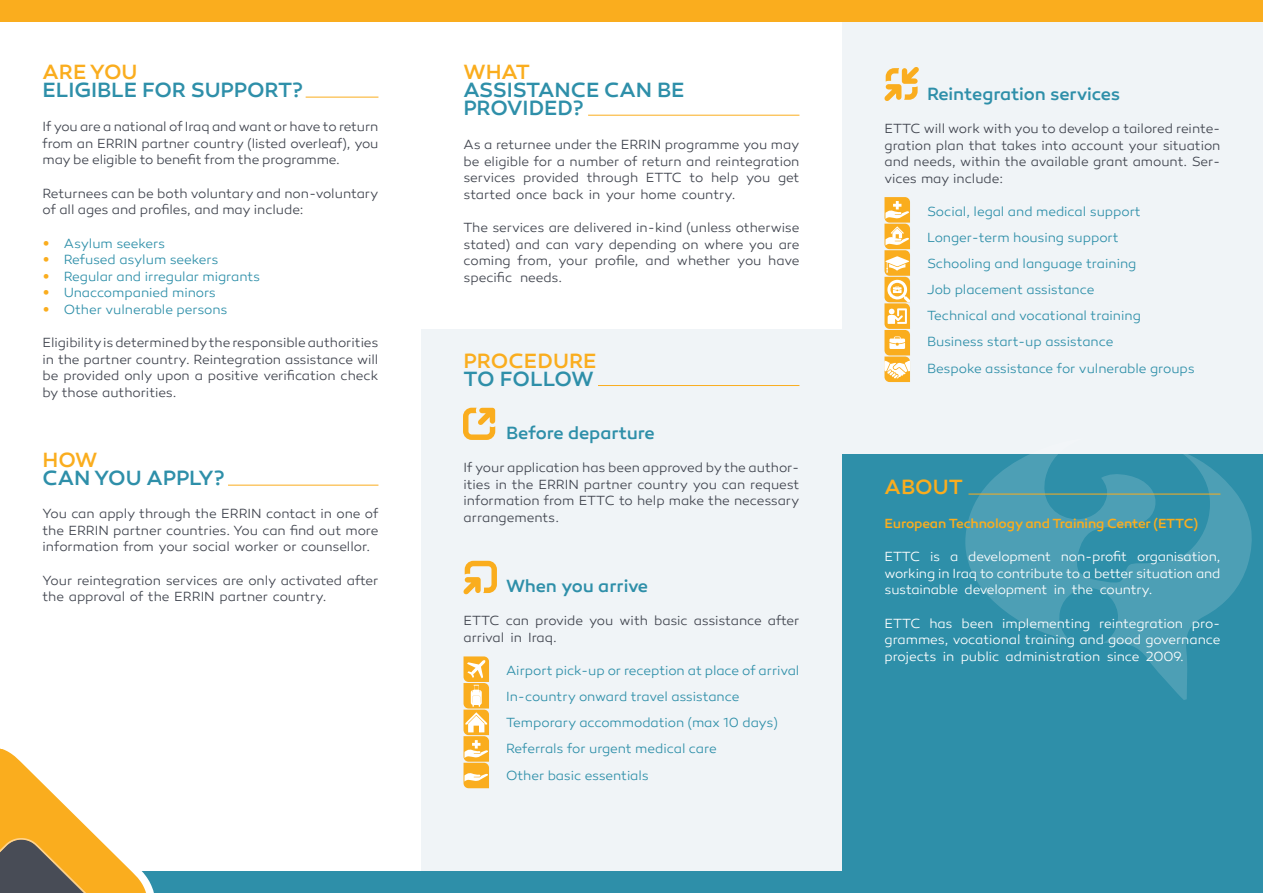
<style>
.page{position:relative;width:1263px;height:893px;background:#fff}
.page>*{position:absolute;margin:0;border:0;box-sizing:border-box;transform-origin:0 0}
.t1{font:500 21px/18px "Canaro";letter-spacing:-.01em;color:#2e8fa9}
.t2{font:500 21px "Canaro";color:#faad1e}
.t3{font:500 18px "Canaro";letter-spacing:-.005em;color:#2e8fa9}
.t4{font:300 13.5px/16.5px "Canaro W00";letter-spacing:-.005em;color:#40444e;text-align:justify}
.t5{font:300 13.5px/26.1px "Canaro W00";letter-spacing:-.005em;color:#2e8fa9}
.t6{font:300 13.5px/16.5px "Canaro W00";letter-spacing:-.01em;color:#fff;text-align:justify}
.t7{font:500 13.5px "Canaro";letter-spacing:-.015em;color:#faad1e}
.s1{font-family:"Calibri";font-weight:400;font-size:15px;color:#faad1e}
</style>
<div class="page">
<div style="left:842px;top:17px;width:421px;height:437px;background:#f0f4f7"></div>
<div style="left:421px;top:330px;width:421px;height:542px;background:#f0f4f7"></div>
<div style="left:0;top:0;width:1263px;height:21px;background:#faad1e"></div>
<hr style="left:306px;top:97px;width:72px;height:1px;background:#faad1e">
<hr style="left:588px;top:115px;width:211px;height:1px;background:#faad1e">
<hr style="left:228px;top:485px;width:150px;height:1px;background:#faad1e">
<svg style="left:463px;top:408px;width:32px;height:32px"></svg>
<svg style="left:463px;top:561px;width:34px;height:33px"></svg>
<svg style="left:463px;top:656px;width:26px;height:132px"></svg>
<svg style="left:884px;top:67px;width:35px;height:34px"></svg>
<svg style="left:884px;top:197px;width:26px;height:185px"></svg>
<div style="left:0;top:872px;width:1263px;height:21px;background:#2e8fa9"></div>
<hr style="left:598px;top:385px;width:201px;height:1px;background:#faad1e">
<div style="left:842px;top:454px;width:421px;height:439px;background:#2e8fa9"></div>
<svg style="left:965px;top:454px;width:287px;height:246px"></svg>
<hr style="left:968px;top:494px;width:252px;height:1px;background:#faad1e">
<svg style="left:0;top:748px;width:159px;height:145px"></svg>
<h1 class="t2" style="left:43px;top:60px;width:96px">ARE YOU</h1>
<h1 class="t1" style="left:43px;top:81px;width:262px">ELIGIBLE FOR SUPPORT?</h1>
<p class="t4" style="left:43px;top:118px;width:337px">If you are a national of Iraq and want or have to return from an ERRIN partner country (listed overleaf), you may be eligible to benefit from the programme.</p>
<p class="t4" style="left:43px;top:185px;width:337px">Returnees can be both voluntary and non-voluntary of all ages and profiles, and may include:</p>
<p class="t5" style="left:43px;top:230px;width:124px"><span class="s1">•</span> Asylum seekers</p>
<p class="t5" style="left:43px;top:247px;width:177px"><span class="s1">•</span> Refused asylum seekers</p>
<p class="t5" style="left:43px;top:263px;width:219px"><span class="s1">•</span> Regular and irregular migrants</p>
<p class="t5" style="left:43px;top:280px;width:175px"><span class="s1">•</span> Unaccompanied minors</p>
<p class="t5" style="left:43px;top:296px;width:186px"><span class="s1">•</span> Other vulnerable persons</p>
<p class="t4" style="left:43px;top:334px;width:337px">Eligibility is determined by the responsible authorities in the partner country. Reintegration assistance will be provided only upon a positive verification check by those authorities.</p>
<h1 class="t2" style="left:43px;top:447px;width:56px">HOW</h1>
<h1 class="t1" style="left:43px;top:469px;width:183px">CAN YOU APPLY?</h1>
<p class="t4" style="left:43px;top:505px;width:337px">You can apply through the ERRIN contact in one of the ERRIN partner countries. You can find out more information from your social worker or counsellor.</p>
<p class="t4" style="left:43px;top:572px;width:337px">Your reintegration services are only activated after the approval of the ERRIN partner country.</p>
<h1 class="t2" style="left:463px;top:60px;width:68px">WHAT</h1>
<h1 class="t1" style="left:463px;top:81px;width:223px">ASSISTANCE CAN BE<br>PROVIDED?</h1>
<p class="t4" style="left:463px;top:136px;width:337px">As a returnee under the ERRIN programme you may be eligible for a number of return and reintegration services provided through ETTC to help you get started once back in your home country.</p>
<p class="t4" style="left:463px;top:219px;width:337px">The services are delivered in-kind (unless otherwise stated) and can vary depending on where you are coming from, your profile, and whether you have specific needs.</p>
<h1 class="t2" style="left:463px;top:348px;width:135px">PROCEDURE</h1>
<h1 class="t1" style="left:463px;top:370px;width:132px">TO FOLLOW</h1>
<h2 class="t3" style="left:506px;top:422px;width:150px">Before departure</h2>
<p class="t4" style="left:463px;top:460px;width:337px">If your application has been approved by the author&shy;ities in the ERRIN partner country you can request information from ETTC to help make the necessary arrangements.</p>
<h2 class="t3" style="left:506px;top:575px;width:144px">When you arrive</h2>
<p class="t4" style="left:463px;top:613px;width:337px">ETTC can provide you with basic assistance after arrival in Iraq.</p>
<p class="t5" style="left:506px;top:658px;width:295px">Airport pick-up or reception at place of arrival In-country onward travel assistance Temporary accommodation (max 10 days)<br>Referrals for urgent medical care<br>Other basic essentials</p>
<h2 class="t3" style="left:927px;top:83px;width:195px">Reintegration services</h2>
<p class="t4" style="left:884px;top:120px;width:337px">ETTC will work with you to develop a tailored reinte&shy;gration plan that takes into account your situation and needs, within the available grant amount. Ser&shy;vices may include:</p>
<p class="t5" style="left:927px;top:199px;width:269px">Social, legal and medical support Longer-term housing support<br>Schooling and language training<br>Job placement assistance<br>Technical and vocational training Business start-up assistance<br>Bespoke assistance for vulnerable groups</p>
<h1 class="t2" style="left:884px;top:474px;width:80px">ABOUT</h1>
<p class="t7" style="left:884px;top:515px;width:315px">European Technology and Training Center (ETTC)</p>
<p class="t6" style="left:884px;top:549px;width:337px">ETTC is a development non-profit organisation, working in Iraq to contribute to a better situation and sustainable development in the country.</p>
<p class="t6" style="left:884px;top:615px;width:337px">ETTC has been implementing reintegration pro&shy;grammes, vocational training and good governance projects in public administration since 2009.</p>
</div>
